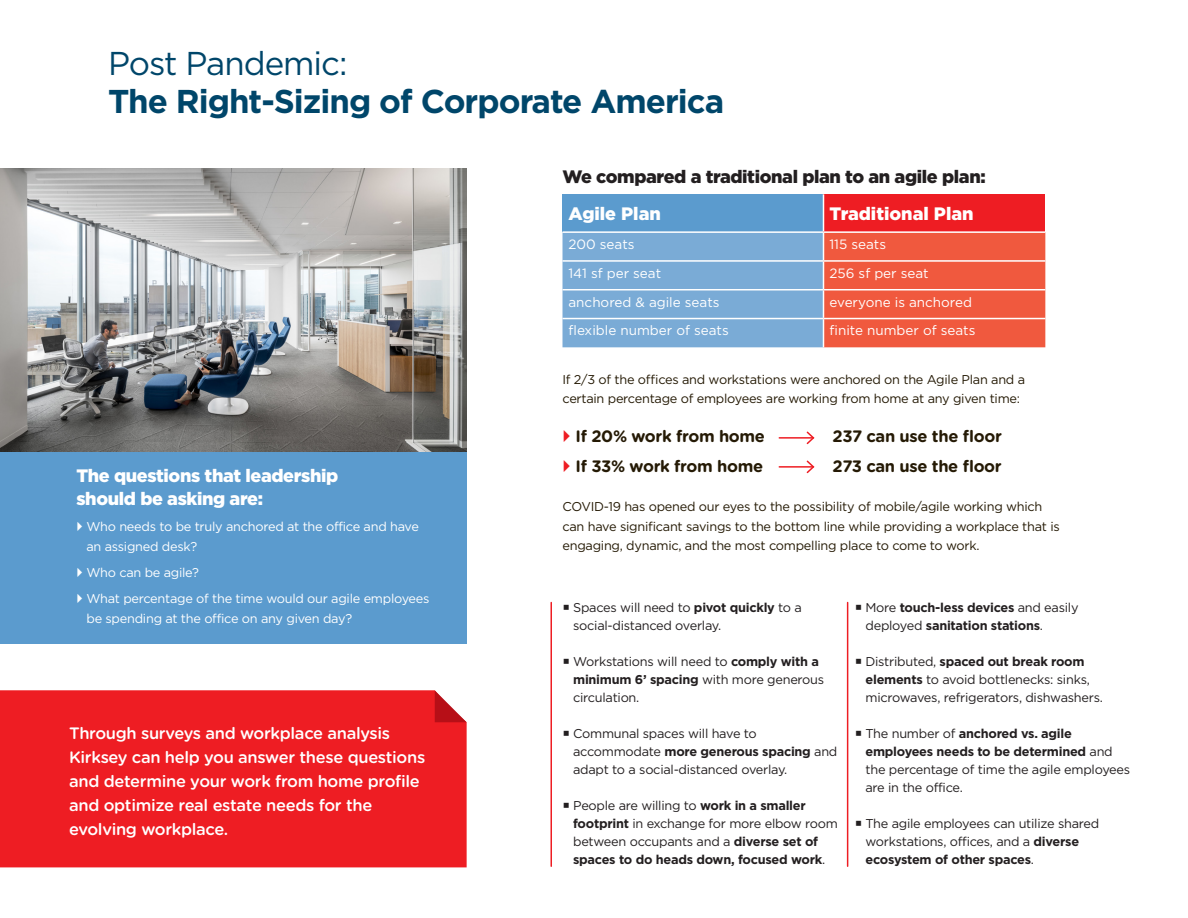
<style>
.page{position:relative;width:1188px;height:918px;background:#fff}
.page>*{position:absolute;margin:0;border:0;box-sizing:border-box;transform-origin:0 0}
.t1{font:700 33px/37.5px "Gotham";letter-spacing:-.03em;color:#00466a}
.Body_Copy{font:900 18px/22.5px "Gotham";letter-spacing:-.02em;color:#fff}
.Body_Copy-2{font:900 18px "Gotham";letter-spacing:-.02em;color:#231f20}
.Body_Copy-3{font:900 18px "Gotham";color:#fff}
.t2{font:500 16.5px/24px "Gotham Rounded";letter-spacing:-.02em;color:#fff}
.t3{font:700 16.5px "Gotham Rounded";letter-spacing:-.02em;color:#251a05}
.t4{font:13.5px "Gotham";color:#fff}
.Body_Copy-4{font:12.75px/18px "Gotham";letter-spacing:-.02em;color:#231f20}
.t5{font:12.75px/19.5px "Gotham";letter-spacing:-.02em;color:#251a05}
.Body_Copy-5{font:700 12.75px/18px "Gotham";letter-spacing:-.02em;color:#231f20}
.Body_Copy-6{font:12.75px/19.5px "Gotham";letter-spacing:-.02em;color:#fff}
.s1{font-weight:400}
.s2{font-weight:700}
</style>
<div class="page">
<div style="left:562px;top:194px;width:262px;height:38px;background:#5b9bce"></div>
<div style="left:824px;top:194px;width:221px;height:38px;background:#ee1d23"></div>
<hr style="left:823px;top:194px;width:1px;height:37px;background:#fff">
<hr style="left:562px;top:231px;width:262px;height:2px;background:#fff">
<hr style="left:824px;top:231px;width:221px;height:2px;background:#fff">
<svg style="left:562px;top:232px;width:483px;height:115px;background:#b48b95"></svg>
<div style="left:0;top:451px;width:467px;height:193px;background:#5b9bce"></div>
<img style="left:0;top:169px;width:467px;height:282px">
<div style="left:0;top:690px;width:467px;height:177px;background:#ee1d23"></div>
<svg style="left:435px;top:690px;width:32px;height:32px"></svg>
<hr style="left:779px;top:437px;width:34px;height:2px;background:#ee1d23">
<svg style="left:805px;top:431px;width:10px;height:14px"></svg>
<hr style="left:779px;top:466px;width:34px;height:2px;background:#ee1d23">
<svg style="left:805px;top:460px;width:10px;height:14px"></svg>
<hr style="left:550px;top:603px;width:2px;height:263px;background:#ee1d23">
<hr style="left:847px;top:603px;width:1px;height:263px;background:#ee1d23">
<p class="t1" style="left:108px;top:44px;width:618px"><span class="s1">Post Pandemic:<br></span>The Right-Sizing of Corporate America</p>
<p class="Body_Copy" style="left:76px;top:465px;width:263px">The questions that leadership should be asking are:</p>
<p class="Body_Copy-6" style="left:86px;top:517px;width:334px">Who needs to be truly anchored at the office and have an assigned desk?</p>
<p class="Body_Copy-6" style="left:86px;top:562px;width:114px">Who can be agile?</p>
<p class="Body_Copy-6" style="left:86px;top:589px;width:345px">What percentage of the time would our agile employees be spending at the office on any given day?</p>
<p class="t2" style="left:69px;top:720px;width:358px">Through surveys and workplace analysis Kirksey can help you answer these questions and determine your work from home profile and optimize real estate needs for the evolving workplace.</p>
<p class="Body_Copy-2" style="left:562px;top:164px;width:425px">We compared a traditional plan to an agile plan:</p>
<p class="Body_Copy-3" style="left:568px;top:202px;width:94px">Agile Plan</p>
<p class="Body_Copy-3" style="left:830px;top:202px;width:146px">Traditional Plan</p>
<p class="t4" style="left:568px;top:236px;width:68px">200 seats</p>
<p class="t4" style="left:830px;top:236px;width:58px">115 seats</p>
<p class="t4" style="left:568px;top:264px;width:94px">141 sf per seat</p>
<p class="t4" style="left:830px;top:264px;width:101px">256 sf per seat</p>
<p class="t4" style="left:568px;top:293px;width:153px">anchored &amp; agile seats</p>
<p class="t4" style="left:830px;top:293px;width:144px">everyone is anchored</p>
<p class="t4" style="left:568px;top:322px;width:162px">flexible number of seats</p>
<p class="t4" style="left:830px;top:322px;width:147px">finite number of seats</p>
<p class="t5" style="left:562px;top:369px;width:464px">If 2/3 of the offices and workstations were anchored on the Agile Plan and a certain percentage of employees are working from home at any given time:</p>
<p class="t3" style="left:576px;top:424px;width:191px">If 20% work from home</p>
<p class="t3" style="left:833px;top:424px;width:171px">237 can use the floor</p>
<p class="t3" style="left:576px;top:454px;width:189px">If 33% work from home</p>
<p class="t3" style="left:833px;top:454px;width:171px">273 can use the floor</p>
<p class="t5" style="left:562px;top:497px;width:499px">COVID-19 has opened our eyes to the possibility of mobile/agile working which can have significant savings to the bottom line while providing a workplace that is engaging, dynamic, and the most compelling place to come to work.</p>
<p class="Body_Copy-4" style="left:573px;top:598px;width:230px;text-indent:-10px">○ Spaces will need to <span class="s2">pivot quickly</span> to a social-distanced overlay.</p>
<p class="Body_Copy-4" style="left:573px;top:652px;width:253px;text-indent:-10px">○ Workstations will need to <span class="s2">comply with a minimum 6’ spacing</span> with more generous circulation.</p>
<p class="Body_Copy-4" style="left:573px;top:724px;width:266px;text-indent:-10px">○ Communal spaces will have to accommodate <span class="s2">more generous spacing</span> and adapt to a social-distanced overlay.</p>
<p class="Body_Copy-5" style="left:573px;top:796px;width:266px;text-indent:-10px">○ <span class="s1">People are willing to</span> work in a smaller footprint <span class="s1">in exchange for more elbow room between occupants and a</span> diverse set of spaces to do heads down, focused work<span class="s1">.</span></p>
<p class="Body_Copy-5" style="left:866px;top:598px;width:215px;text-indent:-10px">○ <span class="s1">More</span> touch-less devices <span class="s1">and easily deployed</span> sanitation stations<span class="s1">.</span></p>
<p class="Body_Copy-4" style="left:866px;top:652px;width:239px;text-indent:-10px">○ Distributed, <span class="s2">spaced out break room elements</span> to avoid bottlenecks: sinks, microwaves, refrigerators, dishwashers.</p>
<p class="Body_Copy-4" style="left:866px;top:724px;width:266px;text-indent:-10px">○ The number of <span class="s2">anchored vs. agile employees needs to be determined</span> and the percentage of time the agile employees are in the office.</p>
<p class="Body_Copy-4" style="left:866px;top:814px;width:235px;text-indent:-10px">○ The agile employees can utilize shared workstations, offices, and a <span class="s2">diverse ecosystem of other spaces</span>.</p>
</div>
